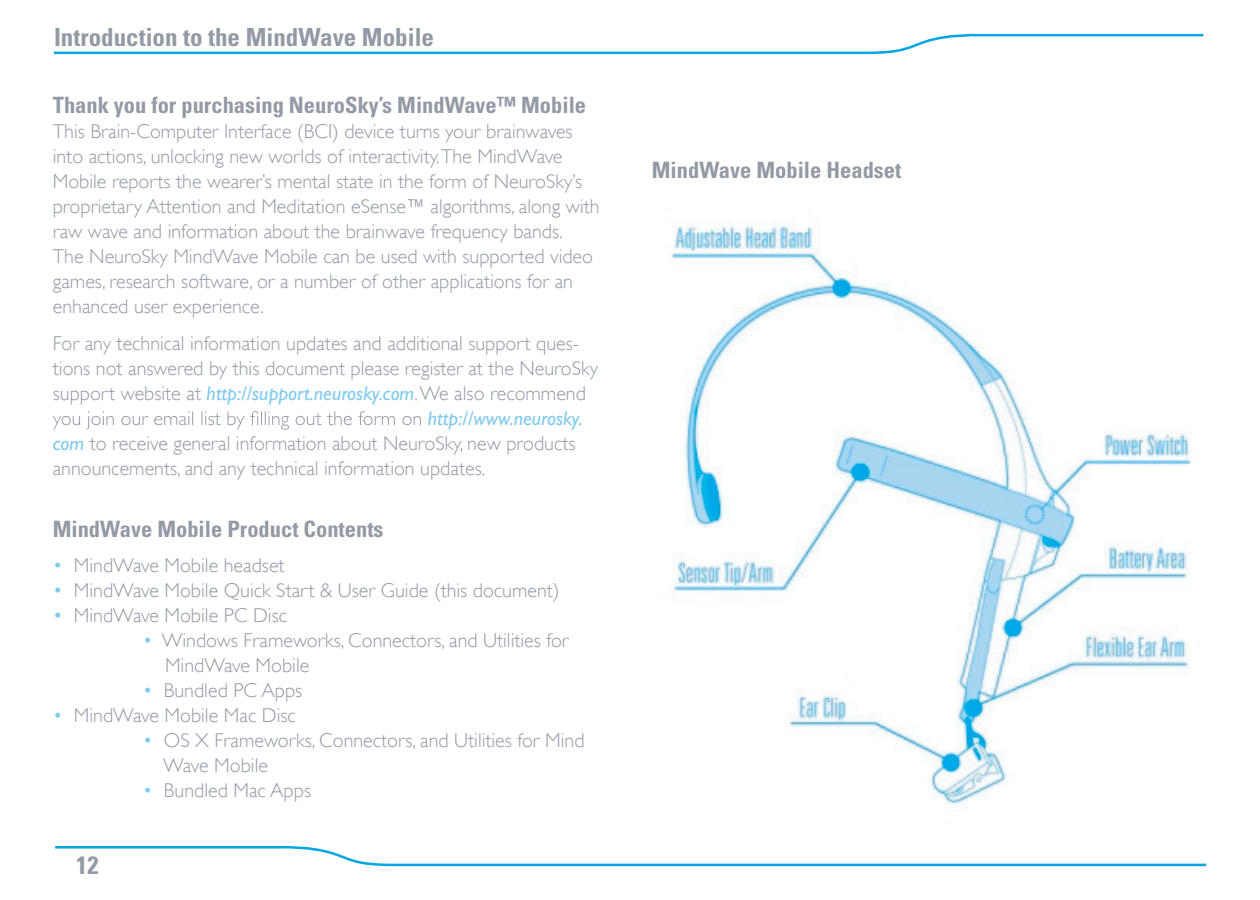
<style>
.page{position:relative;width:1260px;height:900px;background:#fff}
.page>*{position:absolute;margin:0;border:0;box-sizing:border-box;transform-origin:0 0}
.t1{font:700 condensed 25px "Univers LT Std";color:#9399a5}
.t2{font:700 condensed 22.5px "Univers LT Std";color:#9399a5}
.t3{font:300 20px/25px "Gill Sans";color:#9399a5}
.t4{font:italic 20px "Gill Sans Std";color:#80caf0}
.s1{font-family:"Gill Sans Std";font-weight:400;font-style:italic;color:#80caf0}
.s2{color:#80caf0}
</style>
<div class="page">
<svg style="left:55px;top:845px;width:1151px;height:22px"></svg>
<svg style="left:54px;top:33px;width:1150px;height:22px"></svg>
<img style="left:672px;top:224px;width:519px;height:581px">
<svg style="left:53px;top:411px;width:368px;height:19px"></svg>
<p class="t1" style="left:54px;top:22px;width:382px">Introduction to the MindWave Mobile</p>
<p class="t2" style="left:53px;top:91px;width:535px">Thank you for purchasing NeuroSky’s MindWave™ Mobile</p>
<p class="t3" style="left:53px;top:118px;width:548px">This Brain-Computer Interface (BCI) device turns your brainwaves into actions, unlocking new worlds of interactivity.The MindWave Mobile reports the wearer’s mental state in the form of NeuroSky’s proprietary Attention and Meditation eSense™ algorithms, along with raw wave and information about the brainwave frequency bands.<br>The NeuroSky MindWave Mobile can be used with supported video games, research software, or a number of other applications for an enhanced user experience.</p>
<p class="t3" style="left:53px;top:331px;width:547px">For any technical information updates and additional support ques&shy;tions not answered by this document please register at the NeuroSky support website at <span class="s1">http://support.neurosky.com</span>.We also recommend</p>
<p class="t4" style="left:428px;top:407px;width:156px">http://www.neurosky.</p>
<p class="t3" style="left:53px;top:431px;width:524px"><span class="s1">com</span> to receive general information about NeuroSky, new products announcements, and any technical information updates.</p>
<p class="t2" style="left:53px;top:515px;width:332px">MindWave Mobile Product Contents</p>
<p class="t3" style="left:53px;top:553px;width:233px"><span class="s2">•</span> MindWave Mobile headset</p>
<p class="t3" style="left:53px;top:578px;width:508px"><span class="s2">•</span> MindWave Mobile Quick Start &amp; User Guide (this document)</p>
<p class="t3" style="left:53px;top:603px;width:236px"><span class="s2">•</span> MindWave Mobile PC Disc</p>
<p class="t3" style="left:165px;top:628px;width:405px;text-indent:-22px"><span class="s2">•</span> Windows Frameworks, Connectors, and Utilities for<br>MindWave Mobile</p>
<p class="t3" style="left:143px;top:678px;width:161px"><span class="s2">•</span> Bundled PC Apps</p>
<p class="t3" style="left:53px;top:703px;width:245px"><span class="s2">•</span> MindWave Mobile Mac Disc</p>
<p class="t3" style="left:163px;top:728px;width:423px;text-indent:-20px"><span class="s2">•</span> OS X Frameworks, Connectors, and Utilities for Mind<br>Wave Mobile</p>
<p class="t3" style="left:143px;top:778px;width:170px"><span class="s2">•</span> Bundled Mac Apps</p>
<p class="t1" style="left:76px;top:850px;width:24px">12</p>
<p class="t2" style="left:652px;top:157px;width:251px">MindWave Mobile Headset</p>
</div>
